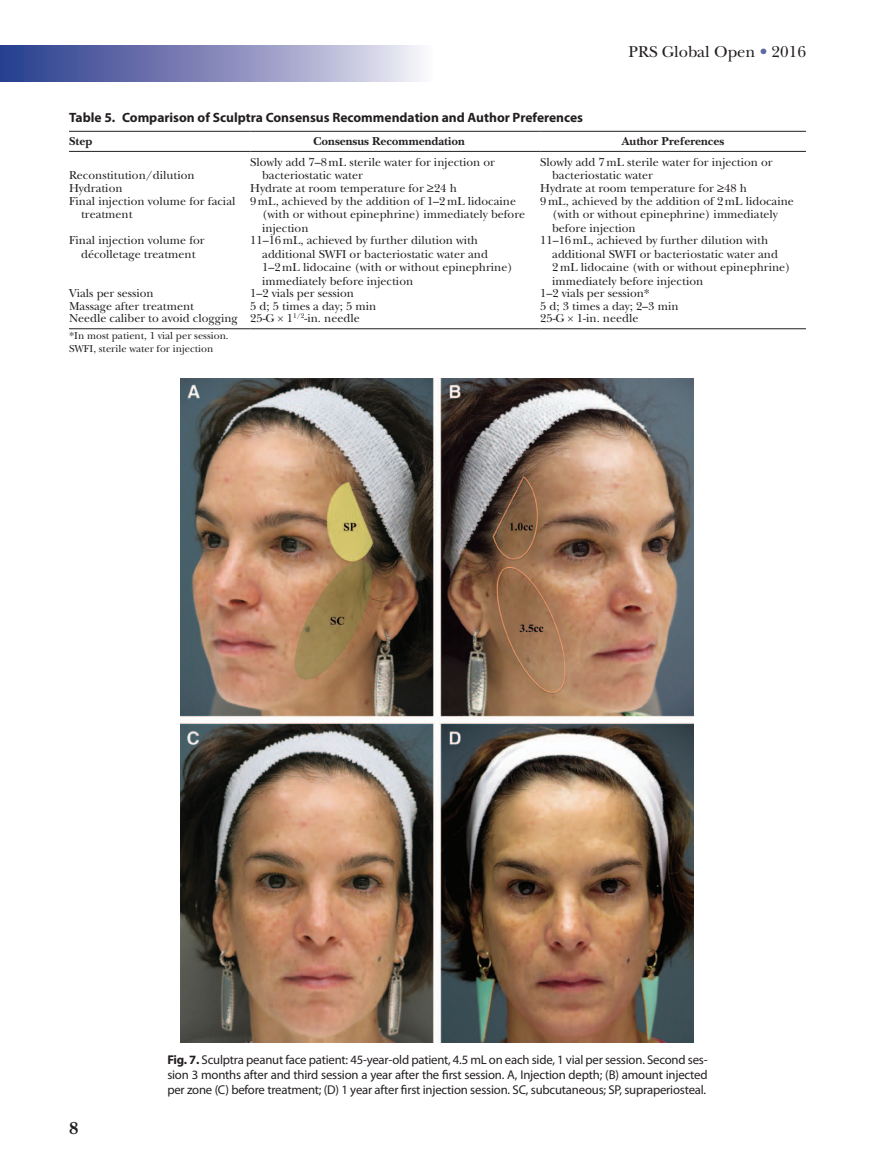
<style>
.page{position:relative;width:878px;height:1175px;background:#fff}
.page>*{position:absolute;margin:0;border:0;box-sizing:border-box;transform-origin:0 0}
.t1{font:700 18px "New Baskerville";color:#231f20}
.t2{font:16.5px "New Baskerville";color:#231f20}
.t3{font:700 13.5px "Myriad Pro";color:#231f20}
.t4{font:12.75px/15px "Myriad Pro";letter-spacing:-.015em;color:#231f20;text-align:justify}
.t5{font:12px/13.5px "New Baskerville";color:#231f20}
.t6{font:700 12px "New Baskerville";color:#231f20}
.t7{font:10.5px/12.8px "New Baskerville";color:#231f20}
.s1{color:#5f67a6}
.s2{font-family:"Gandhari Unicode"}
.s3{font-weight:700}
</style>
<div class="page">
<svg style="left:0;top:45px;width:420px;height:36px;background:#868cbc"></svg>
<hr style="left:69px;top:131px;width:181px;height:1px;background:#231f20">
<hr style="left:250px;top:131px;width:290px;height:1px;background:#231f20">
<hr style="left:540px;top:131px;width:266px;height:1px;background:#231f20">
<hr style="left:69px;top:151px;width:181px;height:1px;background:#231f20">
<hr style="left:250px;top:151px;width:290px;height:1px;background:#231f20">
<hr style="left:540px;top:151px;width:266px;height:1px;background:#231f20">
<hr style="left:69px;top:328px;width:181px;height:1px;background:#231f20">
<hr style="left:250px;top:328px;width:290px;height:1px;background:#231f20">
<hr style="left:540px;top:328px;width:266px;height:1px;background:#231f20">
<img style="left:181px;top:379px;width:512px;height:663px">
<h2 class="t2" style="left:628px;top:42px;width:179px">PRS Global Open <span class="s1">•</span> 2016</h2>
<p class="t3" style="left:69px;top:109px;width:515px">Table 5. Comparison of Sculptra Consensus Recommendation and Author Preferences</p>
<p class="t6" style="left:69px;top:134px;width:25px">Step</p>
<p class="t6" style="left:313px;top:134px;width:153px">Consensus Recommendation</p>
<p class="t6" style="left:622px;top:134px;width:104px">Author Preferences</p>
<p class="t5" style="left:69px;top:169px;width:127px">Reconstitution/dilution</p>
<p class="t5" style="left:262px;top:155px;width:234px;text-indent:-12px">Slowly add 7–8mL sterile water for injection or bacteriostatic water</p>
<p class="t5" style="left:552px;top:155px;width:222px;text-indent:-12px">Slowly add 7mL sterile water for injection or bacteriostatic water</p>
<p class="t5" style="left:69px;top:181px;width:55px">Hydration</p>
<p class="t5" style="left:250px;top:182px;width:208px">Hydrate at room temperature for <span class="s2">≥</span>24 h</p>
<p class="t5" style="left:540px;top:182px;width:208px">Hydrate at room temperature for <span class="s2">≥</span>48 h</p>
<p class="t5" style="left:81px;top:194px;width:156px;text-indent:-12px">Final injection volume for facial treatment</p>
<p class="t5" style="left:262px;top:194px;width:264px;text-indent:-12px">9mL, achieved by the addition of 1–2mL lidocaine (with or without epinephrine) immediately before injection</p>
<p class="t5" style="left:552px;top:194px;width:243px;text-indent:-12px">9mL, achieved by the addition of 2mL lidocaine (with or without epinephrine) immediately before injection</p>
<p class="t5" style="left:69px;top:234px;width:137px;text-align:center">Final injection volume for décolletage treatment</p>
<p class="t5" style="left:262px;top:234px;width:252px;text-indent:-12px">11–16mL, achieved by further dilution with additional SWFI or bacteriostatic water and 1–2mL lidocaine (with or without epinephrine) immediately before injection</p>
<p class="t5" style="left:552px;top:234px;width:240px;text-indent:-12px">11–16mL, achieved by further dilution with additional SWFI or bacteriostatic water and 2mL lidocaine (with or without epinephrine) immediately before injection</p>
<p class="t5" style="left:69px;top:287px;width:86px">Vials per session</p>
<p class="t5" style="left:250px;top:287px;width:105px">1–2 vials per session</p>
<p class="t5" style="left:540px;top:287px;width:111px">1–2 vials per session*</p>
<p class="t5" style="left:69px;top:299px;width:127px">Massage after treatment</p>
<p class="t5" style="left:250px;top:299px;width:127px">5 d; 5 times a day; 5 min</p>
<p class="t5" style="left:540px;top:299px;width:140px">5 d; 3 times a day; 2–3 min</p>
<p class="t5" style="left:69px;top:312px;width:292px">Needle caliber to avoid clogging 25-G × 1<sup>1/2</sup>-in. needle</p>
<p class="t5" style="left:540px;top:312px;width:100px">25-G × 1-in. needle</p>
<p class="t7" style="left:69px;top:330px;width:161px">*In most patient, 1 vial per session.<br>SWFI, sterile water for injection</p>
<h1 class="t1" style="left:69px;top:1118px;width:11px">8</h1>
<p class="t4" style="left:167px;top:1052px;width:542px"><span class="s3">Fig. 7.</span> Sculptra peanut face patient: 45-year-old patient, 4.5 mL on each side, 1 vial per session. Second ses&shy;sion 3 months after and third session a year after the first session. A, I njection depth; (B) amount injected per zone (C) before treatment; (D) 1 year after first injection session. SC, subcutaneous; SP, supraperiosteal.</p>
</div>
